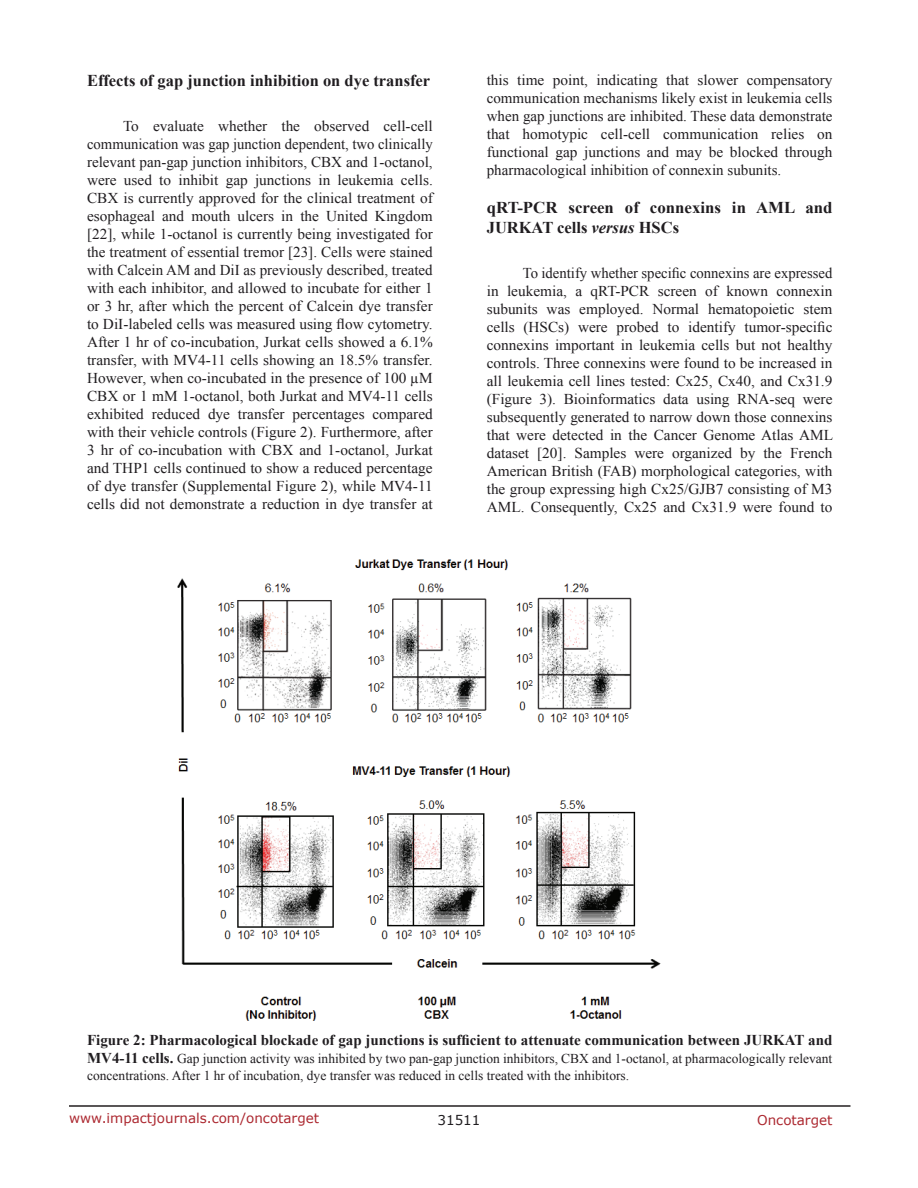
<style>
.page{position:relative;width:918px;height:1188px;background:#fff}
.page>*{position:absolute;margin:0;border:0;box-sizing:border-box;transform-origin:0 0}
.t1{font:700 16.5px/19.8px "Times New Roman";color:#201d20}
.t2{font:15px/18px "Times New Roman";color:#201d20;text-align:justify}
.t3{font:700 15px "Times New Roman";color:#201d20}
.t4{font:13.5px/16.2px "Times New Roman";color:#201d20}
.t5{font:13.5px "Verdana";color:#ac2830}
.t6{font:13.5px "Verdana";color:#201d20}
.s1{font-style:italic}
.s2{font-weight:700;font-size:15px}
</style>
<div class="page">
<hr style="left:69px;top:1105px;width:781px;height:2px;background:#231f20">
<img style="left:177px;top:559px;width:484px;height:462px">
<p class="t1" style="left:87px;top:70px;width:345px">Effects of gap junction inhibition on dye transfer</p>
<p class="t2" style="left:87px;top:117px;width:347px;text-indent:36px">To evaluate whether the observed cell-cell communication was gap junction dependent, two clinically relevant pan-gap junction inhibitors, CBX and 1-octanol, were used to inhibit gap junctions in leukemia cells.<br>CBX is currently approved for the clinical treatment of esophageal and mouth ulcers in the United Kingdom [22], while 1-octanol is currently being investigated for the treatment of essential tremor [23]. Cells were stained with Calcein AM and DiI as previously described, treated with each inhibitor, and allowed to incubate for either 1 or 3 hr, after which the percent of Calcein dye transfer to DiI-labeled cells was measured using flow cytometry.<br>After 1 hr of co-incubation, Jurkat cells showed a 6.1% transfer, with MV4-11 cells showing an 18.5% transfer.<br>However, when co-incubated in the presence of 100 µM CBX or 1 mM 1-octanol, both Jurkat and MV4-11 cells exhibited reduced dye transfer percentages compared with their vehicle controls (Figure 2). Furthermore, after 3 hr of co-incubation with CBX and 1-octanol, Jurkat and THP1 cells continued to show a reduced percentage of dye transfer (Supplemental Figure 2), while MV4-11 cells did not demonstrate a reduction in dye transfer at</p>
<p class="t2" style="left:487px;top:71px;width:347px">this time point, indicating that slower compensatory communication mechanisms likely exist in leukemia cells when gap junctions are inhibited. These data demonstrate that homotypic cell-cell communication relies on functional gap junctions and may be blocked through pharmacological inhibition of connexin subunits.</p>
<p class="t1" style="left:487px;top:197px;width:60px">qRT-PCR</p>
<p class="t1" style="left:487px;top:197px;width:347px;text-indent:82px">screen of connexins in AML and<br>JURKAT cells <span class="s1">versus</span> HSC s</p>
<p class="t2" style="left:487px;top:264px;width:348px;text-indent:36px">To identify whether specific connexins are expressed in leukemia, a qRT-PCR screen of known connexin subunits was employed. Normal hematopoietic stem cells (HSCs) were probed to identify tumor-specific connexins important in leukemia cells but not healthy controls. Three connexins were found to be increased in all leukemia cell lines tested: Cx25, Cx40, and Cx31.9 (Figure 3). Bioinformatics data using RNA-seq were subsequently generated to narrow down those connexins that were detected in the Cancer Genome Atlas AML dataset [20]. Samples were organized by the French American British (FAB) morphological categories, with the group expressing high Cx25/GJB7 consisting of M3<br>AML. Consequently, Cx25 and Cx31.9 were found to</p>
<p class="t3" style="left:87px;top:1030px;width:747px">Figure 2: Pharmacological blockade of gap junctions is sufficient to attenuate communication between JURKAT and</p>
<p class="t4" style="left:87px;top:1051px;width:747px"><span class="s2">MV4-11 cells.</span> Gap junction activity was inhibited by two pan-gap junction inhibitors, CBX and 1-octanol, at pharmacologically relevant concentrations. After 1 hr of incubation, dye transfer was reduced in cells treated with the inhibitors.</p>
<p class="t5" style="left:69px;top:1109px;width:252px">www.impactjournals.com/oncotarget</p>
<p class="t6" style="left:438px;top:1111px;width:44px">31511</p>
<p class="t5" style="left:757px;top:1111px;width:77px">Oncotarget</p>
</div>
